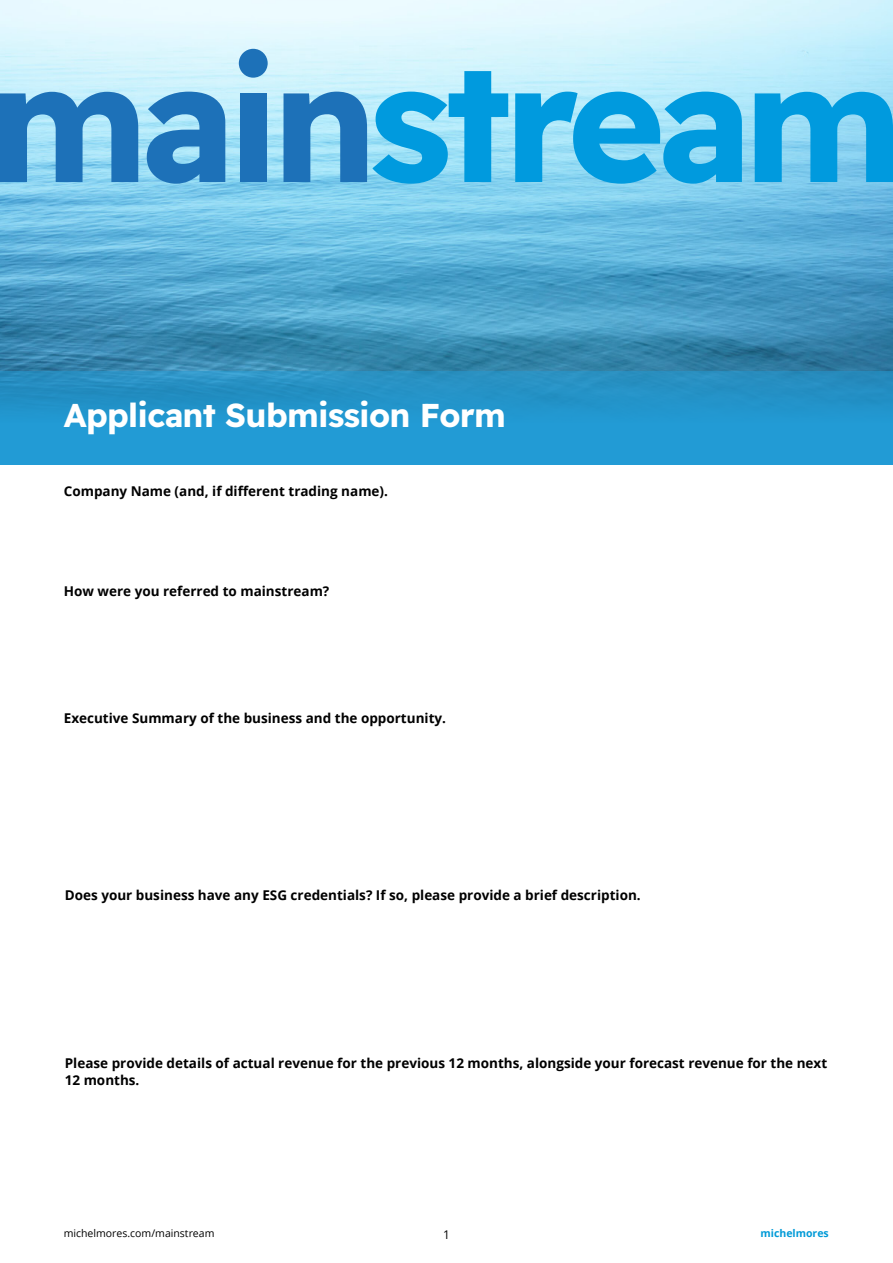
<style>
.page{position:relative;width:893px;height:1263px;background:#fff}
.page>*{position:absolute;margin:0;border:0;box-sizing:border-box;transform-origin:0 0}
.t1{font:33px "Readex Pro";letter-spacing:-.02em;color:#fff}
.t2{font:700 13.5px/16.2px "Open Sans";color:#000}
.t3{font:12px "Open Sans";color:#000}
.t4{font:10.5px "Open Sans";color:#000}
.t5{font:700 10.5px "Open Sans";color:#009ad7}
</style>
<div class="page">
<img style="left:0;top:0;width:893px;height:371px">
<div style="left:0;top:371px;width:893px;height:94px;background:linear-gradient(to bottom,#278fc1,#209eda)"></div>
<svg style="left:515px;top:92px;width:227px;height:92px;background:#36b1e6"></svg>
<svg style="left:755px;top:92px;width:138px;height:90px;background:#30ade4"></svg>
<svg style="left:0;top:92px;width:138px;height:90px;background:#4b97cd"></svg>
<svg style="left:147px;top:92px;width:78px;height:92px;background:#4490c9"></svg>
<div style="left:240px;top:93px;width:27px;height:89px;background:#1d71b8"></div>
<svg style="left:284px;top:71px;width:224px;height:113px;background:#5ab6e2"></svg>
<div style="left:239px;top:49px;width:29px;height:29px;background:#1d71b8;border-radius:50%"></div>
<h1 class="t1" style="left:64px;top:397px;width:444px">Applicant Submission Form</h1>
<p class="t2" style="left:64px;top:483px;width:326px">Company Name (and, if different trading name).</p>
<p class="t2" style="left:64px;top:582px;width:267px">How were you referred to mainstream?</p>
<p class="t2" style="left:64px;top:710px;width:384px">Executive Summary of the business and the opportunity.</p>
<p class="t2" style="left:65px;top:886px;width:577px">Does your business have any ESG credentials? If so, please provide a brief description.</p>
<p class="t2" style="left:65px;top:1055px;width:764px">Please provide details of actual revenue for the previous 12 months, alongside your forecast revenue for the next<br>12 months.</p>
<p class="t4" style="left:64px;top:1226px;width:152px">michelmores.com/mainstream</p>
<p class="t3" style="left:443px;top:1227px;width:8px">1</p>
<p class="t5" style="left:761px;top:1226px;width:70px">michelmores</p>
</div>
